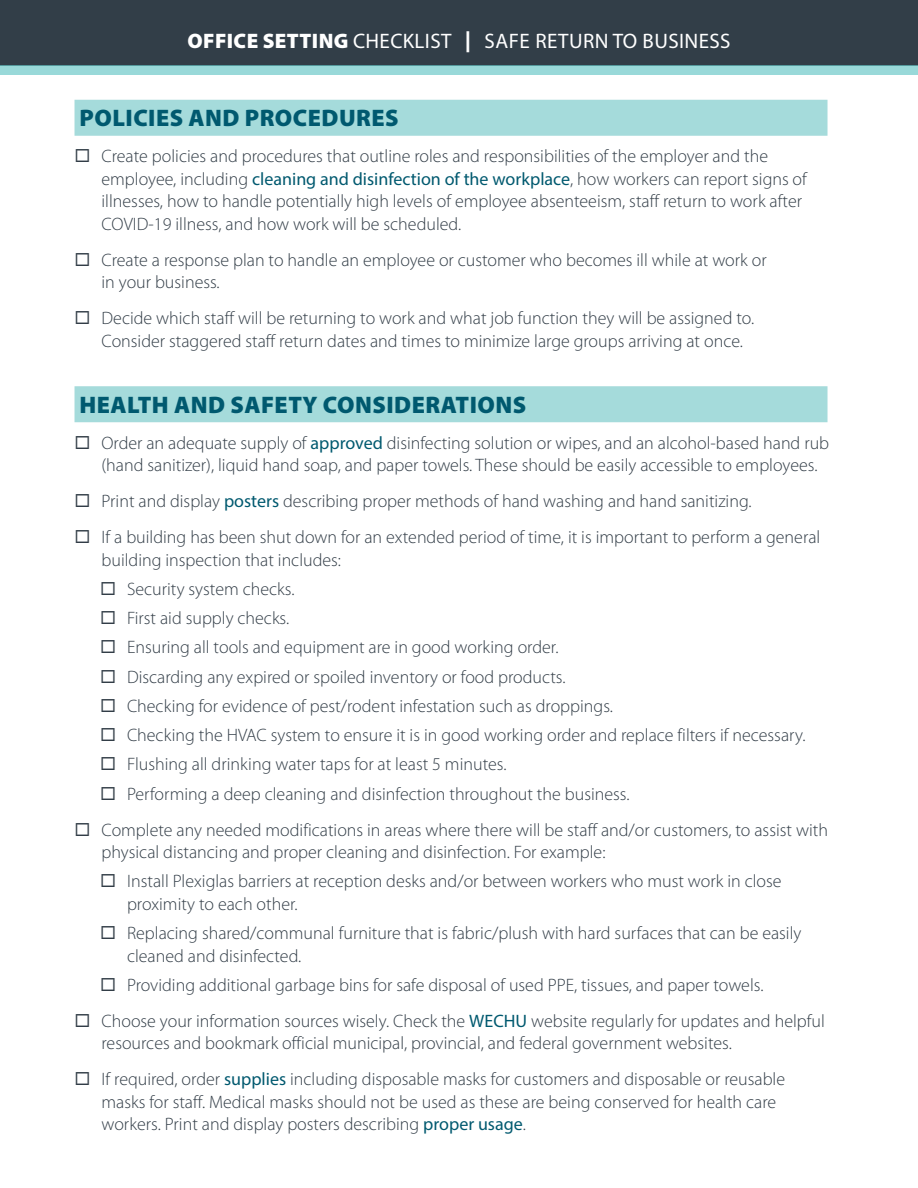
<style>
.page{position:relative;width:918px;height:1188px;background:#fff}
.page>*{position:absolute;margin:0;border:0;box-sizing:border-box;transform-origin:0 0}
.t1{font:900 24px "Myriad Pro";letter-spacing:.02em;color:#00596f}
.t2{font:21px "Myriad Pro";letter-spacing:.02em;color:#fff}
.t3{font:300 18px/22.5px "Myriad Pro";color:#323d47}
.s1{font-weight:900}
.s2{font-weight:400;color:#00596f}
</style>
<div class="page">
<div style="left:0;top:0;width:918px;height:65px;background:#323e48"></div>
<div style="left:0;top:65px;width:918px;height:9px;background:#99d9d9"></div>
<div style="left:75px;top:100px;width:753px;height:36px;background:#a5dbdb"></div>
<div style="left:75px;top:386px;width:753px;height:36px;background:#a5dbdb"></div>
<p class="t2" style="left:188px;top:28px;width:544px"><span class="s1">OFFICE SETTING</span> CHECKLIST <span class="s1">|</span> SAFE RETURN TO BUSINESS</p>
<h1 class="t1" style="left:80px;top:102px;width:321px">POLICIES AND PROCEDURES</h1>
<p class="t3" style="left:102px;top:145px;width:707px">Create policies and procedures that outline roles and responsibilities of the employer and the employee, including <span class="s2">cleaning and disinfection of the workplace</span>, how workers can report signs of illnesses, how to handle potentially high levels of employee absenteeism, staff return to work after COVID-19 illness, and how work will be scheduled.</p>
<p class="t3" style="left:102px;top:248px;width:667px">Create a response plan to handle an employee or customer who becomes ill while at work or in your business.</p>
<p class="t3" style="left:102px;top:307px;width:654px">Decide which staff will be returning to work and what job function they will be assigned to.<br>Consider staggered staff return dates and times to minimize large groups arriving at once.</p>
<h1 class="t1" style="left:80px;top:388px;width:448px">HEALTH AND SAFETY CONSIDERATIONS</h1>
<p class="t3" style="left:102px;top:431px;width:729px">Order an adequate supply of <span class="s2">approved</span> disinfecting solution or wipes, and an alcohol-based hand rub (hand sanitizer), liquid hand soap, and paper towels. These should be easily accessible to employees.</p>
<p class="t3" style="left:102px;top:483px;width:720px;line-height:36px">Print and display <span class="s2">posters</span> describing proper methods of hand washing and hand sanitizing.<br>If a building has been shut down for an extended period of time, it is important to perform a general</p>
<p class="t3" style="left:127px;top:545px;width:680px;line-height:29.2px;text-indent:-26px">building inspection that includes:<br>Security system checks.<br>First aid supply checks.<br>Ensuring all tools and equipment are in good working order.<br>Discarding any expired or spoiled inventory or food products.<br>Checking for evidence of pest/rodent infestation such as droppings.<br>Checking the HVAC system to ensure it is in good working order and replace filters if necessary.<br>Flushing all drinking water taps for at least 5 minutes.<br>Performing a deep cleaning and disinfection throughout the business.</p>
<p class="t3" style="left:102px;top:818px;width:728px">Complete any needed modifications in areas where there will be staff and/or customers, to assist with physical distancing and proper cleaning and disinfection. For example:</p>
<p class="t3" style="left:127px;top:870px;width:656px">Install Plexiglas barriers at reception desks and/or between workers who must work in close proximity to each other.</p>
<p class="t3" style="left:127px;top:922px;width:676px">Replacing shared/communal furniture that is fabric/plush with hard surfaces that can be easily cleaned and disinfected.</p>
<p class="t3" style="left:102px;top:967px;width:725px;line-height:36px;text-indent:26px">Providing additional garbage bins for safe disposal of used PPE, tissues, and paper towels.<br>Choose your information sources wisely. Check the <span class="s2">WECHU</span> website regularly for updates and helpful</p>
<p class="t3" style="left:102px;top:1025px;width:685px;line-height:36px">resources and bookmark official municipal, provincial, and federal government websites.<br>If required, order <span class="s2">supplies</span> including disposable masks for customers and disposable or reusable</p>
<p class="t3" style="left:102px;top:1090px;width:676px">masks for staff. Medical masks should not be used as these are being conserved for health care workers. Print and display posters describing <span class="s2">proper usage</span>.</p>
</div>
